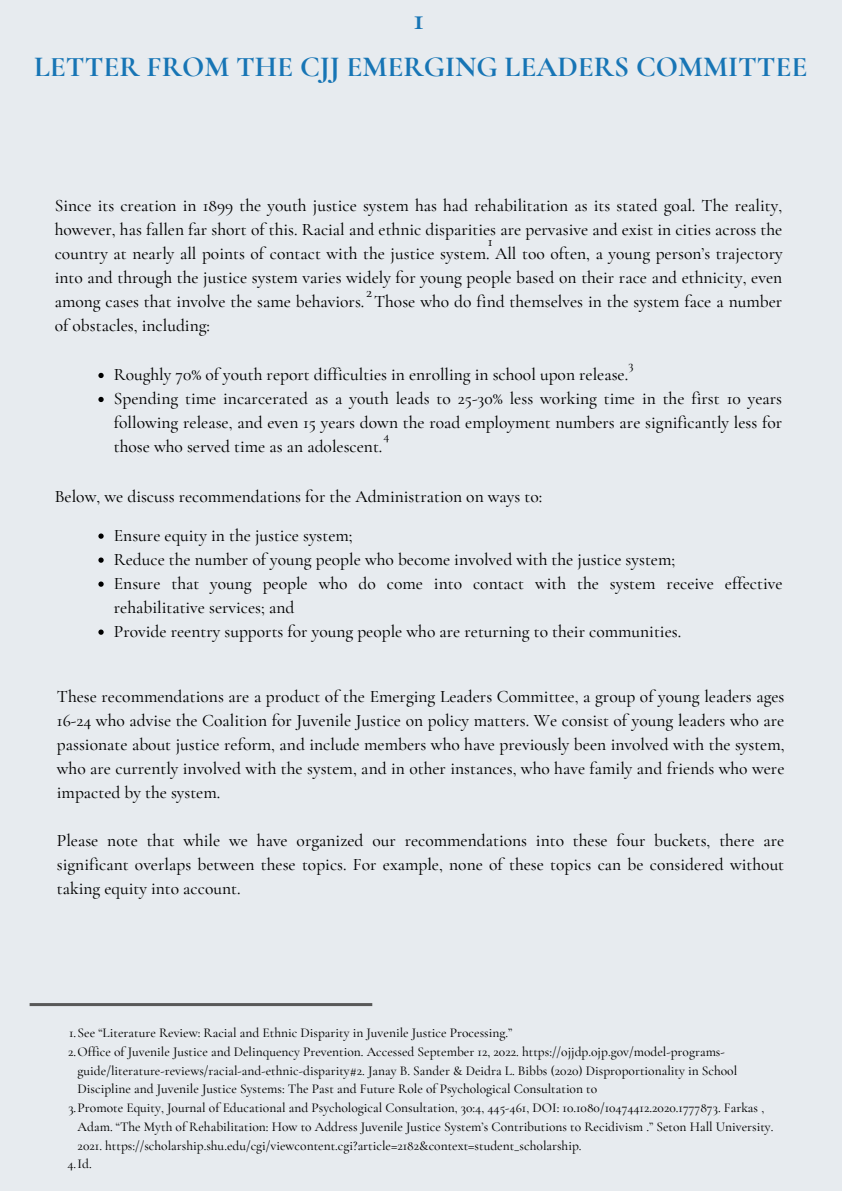
<style>
.page{position:relative;width:842px;height:1191px;background:#fff}
.page>*{position:absolute;margin:0;border:0;box-sizing:border-box;transform-origin:0 0}
.t1{font:700 32px "Cormorant Garamond";color:#1775b5}
.t2{font:700 29.1px "Cormorant Garamond";color:#1775b5}
.t3{font:500 17.5px/24px "Cormorant Garamond";color:#000;text-align:justify}
.t4{font:500 15px "Cormorant Garamond";color:#000}
.t5{font:500 13.5px "Cormorant Garamond";color:#000}
.t6{font:500 13px "Cormorant Garamond";color:#000}
</style>
<div class="page">
<div style="left:0;top:0;width:842px;height:1190px;background:#e7ebef"></div>
<svg style="left:98px;top:373px;width:6px;height:5px"></svg>
<svg style="left:98px;top:397px;width:6px;height:5px"></svg>
<svg style="left:98px;top:533px;width:6px;height:5px"></svg>
<svg style="left:98px;top:557px;width:6px;height:5px"></svg>
<svg style="left:98px;top:581px;width:6px;height:5px"></svg>
<svg style="left:98px;top:629px;width:6px;height:5px"></svg>
<hr style="left:30px;top:1002px;width:342px;height:3px;background:#585858">
<h1 class="t1" style="left:413px;top:-1px;width:12px">1</h1>
<h2 class="t2" style="left:34px;top:49px;width:775px">LETTER FROM THE CJJ EMERGING LEADERS COMMITTEE</h2>
<p class="t3" style="left:55px;top:193px;width:729px">Since its creation in 1899 the youth justice system has had rehabilitation as its stated goal. The reality, however, has fallen far short of this. Racial and ethnic disparities are pervasive and exist in cities across the country at nearly all points of contact with the justice system. All too often, a young person’s trajectory into and through the justice system varies widely for young people based on their race and ethnicity, even among cases that involve the same behaviors. Those who do find themselves in the system face a number of obstacles, including:</p>
<p class="t3" style="left:114px;top:363px;width:670px;text-align:left">Roughly 70% of youth report difficulties in enrolling in school upon release.<br>Spending time incarcerated as a youth leads to 25-30% less working time in the first 10 years following release, and even 15 years down the road employment numbers are significantly less for those who served time as an adolescent.</p>
<p class="t4" style="left:488px;top:231px;width:6px">1</p>
<p class="t4" style="left:366px;top:283px;width:8px">2</p>
<p class="t6" style="left:628px;top:356px;width:7px">3</p>
<p class="t6" style="left:383px;top:428px;width:7px">4</p>
<p class="t3" style="left:55px;top:484px;width:489px">Below, we discuss recommendations for the Administration on ways to:</p>
<p class="t3" style="left:114px;top:523px;width:670px;text-align:left">Ensure equity in the justice system;<br>Reduce the number of young people who become involved with the justice system;<br>Ensure that young people who do come into contact with the system receive effective rehabilitative services; and<br>Provide reentry supports for young people who are returning to their communities.</p>
<p class="t3" style="left:57px;top:684px;width:729px">These recommendations are a product of the Emerging Leaders Committee, a group of young leaders ages 16-24 who advise the Coalition for Juvenile Justice on policy matters. We consist of young leaders who are passionate about justice reform, and include members who have previously been involved with the system, who are currently involved with the system, and in other instances, who have family and friends who were impacted by the system.</p>
<p class="t3" style="left:57px;top:828px;width:729px">Please note that while we have organized our recommendations into these four buckets, there are significant overlaps between these topics. For example, none of these topics can be considered without taking equity into account.</p>
<p class="t5" style="left:69px;top:1024px;width:445px">1.See “Literature Review: Racial and Ethnic Disparity in Juvenile Justice Processing.”</p>
<p class="t5" style="left:68px;top:1043px;width:658px">2.Office of Juvenile Justice and Delinquency Prevention. Accessed September 12, 2022. https://ojjdp.ojp.gov/model-programs-</p>
<p class="t5" style="left:78px;top:1061px;width:661px">guide/literature-reviews/racial-and-ethnic-disparity#2. Janay B. Sander &amp; Deidra L. Bibbs (2020) Disproportionality in School</p>
<p class="t5" style="left:78px;top:1080px;width:521px">Discipline and Juvenile Justice Systems: The Past and Future Role of Psychological Consultation to</p>
<p class="t5" style="left:68px;top:1099px;width:697px">3.Promote Equity, Journal of Educational and Psychological Consultation, 30:4, 445-461, DOI: 10.1080/10474412.2020.1777873. Farkas ,</p>
<p class="t5" style="left:78px;top:1118px;width:697px">Adam. “The Myth of Rehabilitation: How to Address Juvenile Justice System’s Contributions to Recidivism .” Seton Hall University.</p>
<p class="t5" style="left:78px;top:1136px;width:505px">2021. https://scholarship.shu.edu/cgi/viewcontent.cgi?article=2182&amp;context=student_scholarship.</p>
<p class="t5" style="left:68px;top:1155px;width:26px">4.Id.</p>
</div>
